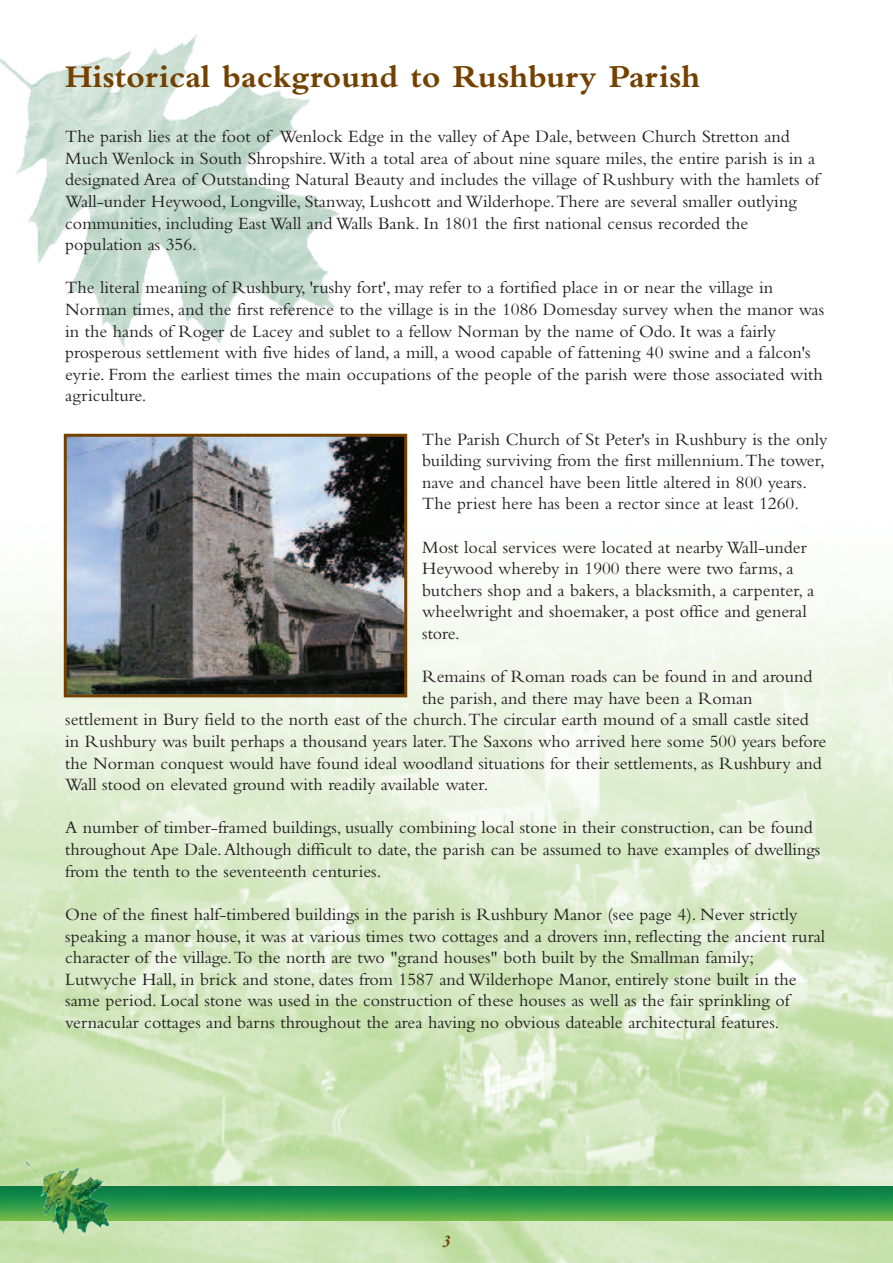
<style>
.page{position:relative;width:893px;height:1263px;background:#fff}
.page>*{position:absolute;margin:0;border:0;box-sizing:border-box;transform-origin:0 0}
.t1{font:700 33px "Bembo";color:#754100}
.t2{font:18px/21.6px "Bembo";color:#231f20}
.t3{font:italic 700 18px "Bembo";color:#754100}
</style>
<div class="page">
<img style="left:0;top:508px;width:893px;height:755px">
<img style="left:0;top:34px;width:339px;height:317px">
<hr style="left:0;top:1216px;width:893px;height:4px;background:#73bc4a">
<hr style="left:0;top:1215px;width:893px;height:4px;background:#6fb94a">
<hr style="left:0;top:1214px;width:893px;height:4px;background:#6bb74a">
<hr style="left:0;top:1213px;width:893px;height:4px;background:#66b44a">
<hr style="left:0;top:1212px;width:893px;height:4px;background:#62b24a">
<hr style="left:0;top:1211px;width:893px;height:4px;background:#5eb04b">
<hr style="left:0;top:1210px;width:893px;height:4px;background:#58ad4c">
<hr style="left:0;top:1209px;width:893px;height:4px;background:#53ab4c">
<hr style="left:0;top:1208px;width:893px;height:4px;background:#4da94b">
<hr style="left:0;top:1207px;width:893px;height:4px;background:#48a74b">
<hr style="left:0;top:1206px;width:893px;height:4px;background:#44a54b">
<hr style="left:0;top:1205px;width:893px;height:4px;background:#3fa34b">
<hr style="left:0;top:1204px;width:893px;height:4px;background:#39a14b">
<hr style="left:0;top:1203px;width:893px;height:4px;background:#359e4b">
<hr style="left:0;top:1202px;width:893px;height:4px;background:#309d4a">
<hr style="left:0;top:1201px;width:893px;height:4px;background:#2c9b4a">
<hr style="left:0;top:1200px;width:893px;height:4px;background:#28984a">
<hr style="left:0;top:1199px;width:893px;height:4px;background:#24974a">
<hr style="left:0;top:1198px;width:893px;height:4px;background:#1e9349">
<hr style="left:0;top:1196px;width:893px;height:4px;background:#189049">
<hr style="left:0;top:1194px;width:893px;height:4px;background:#128b48">
<hr style="left:0;top:1192px;width:893px;height:4px;background:#0e8748">
<hr style="left:0;top:1189px;width:893px;height:4px;background:#0e8247">
<hr style="left:0;top:1186px;width:893px;height:4px;background:#0d7e46">
<hr style="left:0;top:1186px;width:893px;height:3px;background:#00733d">
<img style="left:25px;top:1161px;width:85px;height:74px">
<img style="left:68px;top:438px;width:335px;height:255px">
<div style="left:64px;top:434px;width:343px;height:263px;border:3px solid #754100"></div>
<h1 class="t1" style="left:65px;top:59px;width:636px">Historical background to Rushbury Parish</h1>
<p class="t2" style="left:65px;top:125px;width:756px">The parish lies at the foot of Wenlock Edge in the valley of Ape Dale, between Church Stretton and Much Wenlock in South Shropshire.With a total area of about nine square miles, the entire parish is in a designated Area of Outstanding Natural Beauty and includes the village of Rushbury with the hamlets of Wall-under Heywood, Longville, Stanway, Lushcott and Wilderhope.There are several smaller outlying communities, including East Wall and Walls Bank. In 1801 the first national census recorded the population as 356.</p>
<p class="t2" style="left:65px;top:277px;width:760px">The literal meaning of Rushbury, 'rushy fort', may refer to a fortified place in or near the village in Norman times, and the first reference to the village is in the 1086 Domesday survey when the manor was in the hands of Roger de Lacey and sublet to a fellow Norman by the name of Odo. It was a fairly prosperous settlement with five hides of land, a mill, a wood capable of fattening 40 swine and a falcon's eyrie. From the earliest times the main occupations of the people of the parish were those associated with agriculture.</p>
<p class="t2" style="left:422px;top:428px;width:407px">The Parish Church of St Peter's in Rushbury is the only building surviving from the first millennium.The tower, nave and chancel have been little altered in 800 years.<br>The priest here has been a rector since at least 1260.</p>
<p class="t2" style="left:422px;top:536px;width:393px">Most local services were located at nearby Wall-under Heywood whereby in 1900 there were two farms, a butchers shop and a bakers, a blacksmith, a carpenter, a wheelwright and shoemaker, a post office and general store.</p>
<p class="t2" style="left:422px;top:665px;width:392px">Remains of Roman roads can be found in and around</p>
<p class="t2" style="left:422px;top:687px;width:332px">the parish, and there may have been a Roman</p>
<p class="t2" style="left:65px;top:709px;width:745px">settlement in Bury field to the north east of the church.The circular earth mound of a small castle sited</p>
<p class="t2" style="left:65px;top:730px;width:763px">in Rushbury was built perhaps a thousand years later.The Saxons who arrived here some 500 years before</p>
<p class="t2" style="left:65px;top:752px;width:758px">the Norman conquest would have found ideal woodland situations for their settlements, as Rushbury and</p>
<p class="t2" style="left:65px;top:773px;width:425px">Wall stood on elevated ground with readily available water.</p>
<p class="t2" style="left:65px;top:817px;width:757px">A number of timber-framed buildings, usually combining local stone in their construction, can be found throughout Ape Dale.Although difficult to date, the parish can be assumed to have examples of dwellings from the tenth to the seventeenth centuries.</p>
<p class="t2" style="left:65px;top:903px;width:761px">One of the finest half-timbered buildings in the parish is Rushbury Manor (see page 4). Never strictly speaking a manor house, it was at various times two cottages and a drovers inn, reflecting the ancient rural character of the village.To the north are two "grand houses" both built by the Smallman family; Lutwyche Hall, in brick and stone, dates from 1587 and Wilderhope Manor, entirely stone built in the same period. Local stone was used in the construction of these houses as well as the fair sprinkling of vernacular cottages and barns throughout the area having no obvious dateable architectural features.</p>
<p class="t3" style="left:442px;top:1231px;width:10px">3</p>
</div>
